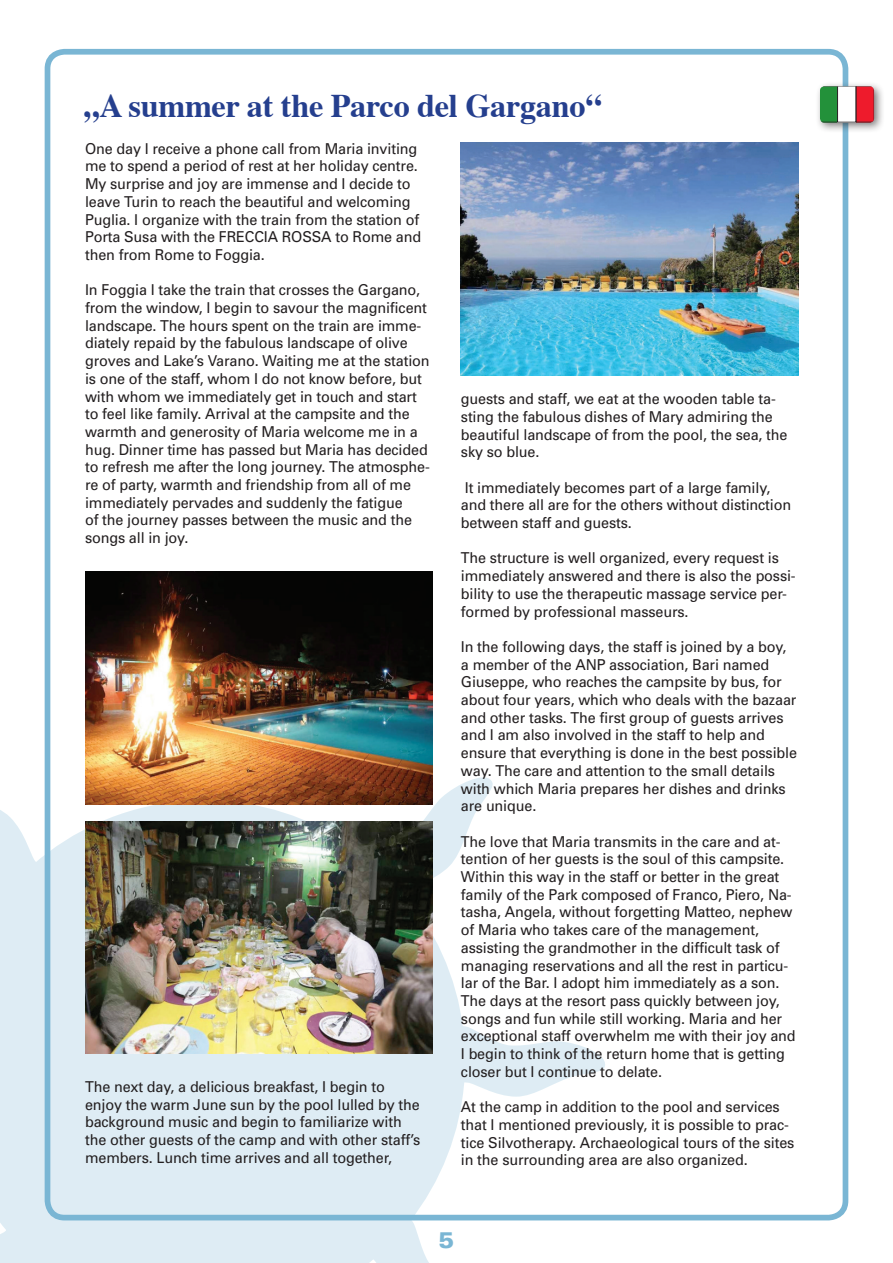
<style>
.page{position:relative;width:893px;height:1263px;background:#fff}
.page>*{position:absolute;margin:0;border:0;box-sizing:border-box;transform-origin:0 0}
.t1{font:700 33px "Times";letter-spacing:-.01em;color:#253f8e}
.t2{font:900 expanded 22.5px "Univers";color:#7ab6d4;scale:.95 1}
.t3{font:15px/17.7px "Univers";letter-spacing:-.01em;color:#231f20;scale:.96 1}
</style>
<div class="page">
<svg style="left:0;top:660px;width:607px;height:603px"></svg>
<div style="left:45px;top:49px;width:803px;height:1171px;border:6px solid #7ab6d4;border-radius:17px"></div>
<img style="left:461px;top:142px;width:337px;height:234px">
<img style="left:85px;top:572px;width:347px;height:232px">
<img style="left:85px;top:822px;width:347px;height:231px">
<div style="left:815px;top:81px;width:70px;height:53px;background:#231f20;opacity:.6"></div>
<div style="left:856px;top:86px;width:18px;height:36px;background:#ee1b2c"></div>
<div style="left:820px;top:86px;width:17px;height:36px;background:#23913a"></div>
<div style="left:837px;top:86px;width:19px;height:36px;background:#fff"></div>
<div style="left:837px;top:86px;width:19px;height:36px;border:1px solid #231f20"></div>
<h1 class="t1" style="left:84px;top:74px;width:519px">„A summer at the Parco del Gargano“</h1>
<p class="t3" style="left:85px;top:140px;width:352px">One day I receive a phone call from Maria inviting me to spend a period of rest at her holiday centre.<br>My surprise and joy are immense and I decide to leave Turin to reach the beautiful and welcoming Puglia. I organize with the train from the station of Porta Susa with the FRECCIA ROSSA to Rome and then from Rome to Foggia.</p>
<p class="t3" style="left:85px;top:281px;width:361px">In Foggia I take the train that crosses the Gargano, from the window, I begin to savour the magnificent landscape. The hours spent on the train are imme&shy;diately repaid by the fabulous landscape of olive groves and Lake’s Varano. Waiting me at the station is one of the staff, whom I do not know before, but with whom we immediately get in touch and start to feel like family. Arrival at the campsite and the warmth and generosity of Maria welcome me in a hug. Dinner time has passed but Maria has decided to refresh me after the long journey. The atmosphe&shy;re of party, warmth and friendship from all of me immediately pervades and suddenly the fatigue<br>of the journey passes between the music and the songs all in joy.</p>
<p class="t3" style="left:85px;top:1078px;width:351px">The next day, a delicious breakfast, I begin to enjoy the warm June sun by the pool lulled by the background music and begin to familiarize with the other guests of the camp and with other staff’s members. Lunch time arrives and all together,</p>
<p class="t3" style="left:461px;top:390px;width:342px">guests and staff, we eat at the wooden table ta&shy;sting the fabulous dishes of Mary admiring the beautiful landscape of from the pool, the sea, the sky so blue.</p>
<p class="t3" style="left:461px;top:479px;width:346px">It immediately becomes part of a large family, and there all are for the others without distinction between staff and guests.</p>
<p class="t3" style="left:461px;top:549px;width:350px">The structure is well organized, every request is immediately answered and there is also the possi&shy;bility to use the therapeutic massage service per&shy;formed by professional masseurs.</p>
<p class="t3" style="left:461px;top:638px;width:352px">In the following days, the staff is joined by a boy, a member of the ANP association, Bari named Giuseppe, who reaches the campsite by bus, for about four years, which who deals with the bazaar and other tasks. The first group of guests arrives and I am also involved in the staff to help and ensure that everything is done in the best possible way. The care and attention to the small details with which Maria prepares her dishes and drinks are unique.</p>
<p class="t3" style="left:461px;top:833px;width:350px">The love that Maria transmits in the care and at&shy;tention of her guests is the soul of this campsite.<br>Within this way in the staff or better in the great family of the Park composed of Franco, Piero, Na&shy;tasha, Angela, without forgetting Matteo, nephew of Maria who takes care of the management, assisting the grandmother in the difficult task of managing reservations and all the rest in particu&shy;lar of the Bar. I adopt him immediately as a son.<br>The days at the resort pass quickly between joy, songs and fun while still working. Maria and her exceptional staff overwhelm me with their joy and I begin to think of the return home that is getting closer but I continue to delate.</p>
<p class="t3" style="left:461px;top:1098px;width:349px">At the camp in addition to the pool and services that I mentioned previously, it is possible to prac&shy;tice Silvotherapy. Archaeological tours of the sites in the surrounding area are also organized.</p>
<h2 class="t2" style="left:439px;top:1227px;width:18px">5</h2>
</div>
